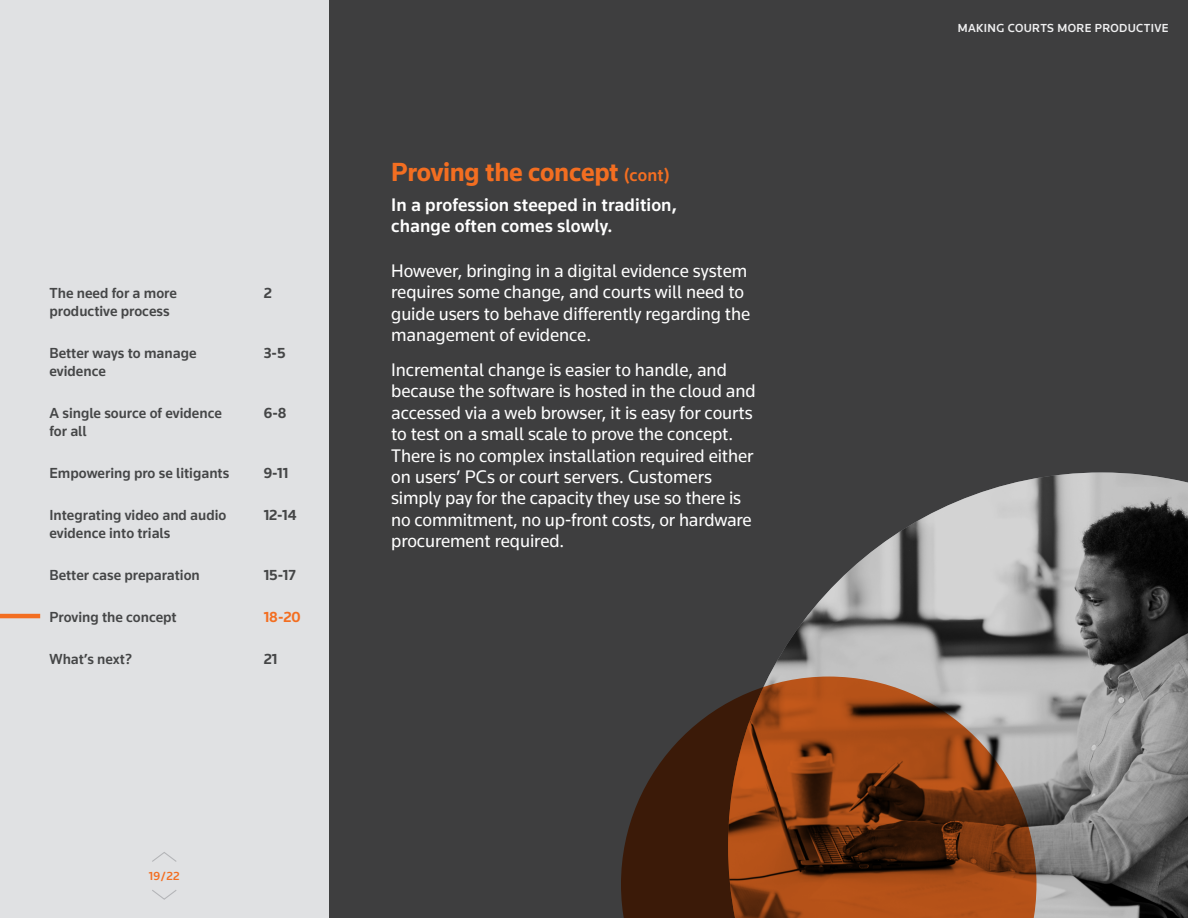
<style>
.page{position:relative;width:1188px;height:918px;background:#fff}
.page>*{position:absolute;margin:0;border:0;box-sizing:border-box;transform-origin:0 0}
.headline-orange{font:700 27px "Knowledge 2017";letter-spacing:-.01em;color:#f36e21}
.body-1{font:18.75px/21.3px "Knowledge 2017";letter-spacing:-.005em;color:#fff}
.intro-paragraph{font:500 18.75px/21px "Knowledge 2017";letter-spacing:.005em;color:#fff}
.guide{font:500 15px/18px "Knowledge 2017";color:#454647}
.guide-2{font:700 15px "Knowledge 2017";color:#454647}
.guide-3{font:700 15px "Knowledge 2017";color:#f36e21}
.t1{font:500 12px "Knowledge 2017";letter-spacing:.03em;color:#efeff0}
.t2{font:500 12px "Knowledge 2017";color:#f36e21}
.s1{font-weight:500;font-size:18px}
</style>
<div class="page">
<div style="left:328px;top:0;width:860px;height:918px;background:#3e3e3f"></div>
<div style="left:0;top:0;width:328px;height:918px;background:#e0e1e3"></div>
<hr style="left:0;top:614px;width:40px;height:4px;background:#f36e21">
<img style="left:768px;top:472px;width:420px;height:446px">
<svg style="left:621px;top:677px;width:415px;height:241px;background:#764122"></svg>
<svg style="left:152px;top:890px;width:25px;height:10px"></svg>
<svg style="left:152px;top:852px;width:25px;height:10px"></svg>
<p class="guide" style="left:50px;top:284px;width:129px">The need for a more productive process</p>
<p class="guide" style="left:50px;top:344px;width:149px">Better ways to manage evidence</p>
<p class="guide" style="left:50px;top:404px;width:174px">A single source of evidence for all</p>
<p class="guide" style="left:50px;top:464px;width:181px">Empowering pro se litigants</p>
<p class="guide" style="left:50px;top:506px;width:178px">Integrating video and audio evidence into trials</p>
<p class="guide" style="left:50px;top:566px;width:152px">Better case preparation</p>
<p class="guide" style="left:50px;top:608px;width:129px">Proving the concept</p>
<p class="guide" style="left:50px;top:650px;width:84px">What’s next?</p>
<p class="guide-2" style="left:264px;top:284px;width:10px">2</p>
<p class="guide-2" style="left:264px;top:344px;width:23px">3-5</p>
<p class="guide-2" style="left:264px;top:404px;width:24px">6-8</p>
<p class="guide-2" style="left:264px;top:464px;width:26px">9-11</p>
<p class="guide-2" style="left:264px;top:506px;width:34px">12-14</p>
<p class="guide-2" style="left:264px;top:566px;width:34px">15-17</p>
<p class="guide-3" style="left:264px;top:608px;width:39px">18-20</p>
<p class="guide-2" style="left:264px;top:650px;width:15px">21</p>
<p class="t2" style="left:149px;top:868px;width:32px">19/22</p>
<p class="headline-orange" style="left:391px;top:155px;width:280px">Proving the concept <span class="s1">(cont)</span></p>
<p class="intro-paragraph" style="left:391px;top:194px;width:287px">In a profession steeped in tradition, change often comes slowly.</p>
<p class="body-1" style="left:391px;top:260px;width:361px">However, bringing in a digital evidence system requires some change, and courts will need to guide users to behave differently regarding the management of evidence.</p>
<p class="body-1" style="left:391px;top:359px;width:366px">Incremental change is easier to handle, and because the software is hosted in the cloud and accessed via a web browser, it is easy for courts to test on a small scale to prove the concept.<br>There is no complex installation required either on users’ PCs or court servers. Customers simply pay for the capacity they use so there is no commitment, no up-front costs, or hardware procurement required.</p>
<p class="t1" style="left:958px;top:21px;width:212px">MAKING COURTS MORE PRODUCTIVE</p>
</div>
